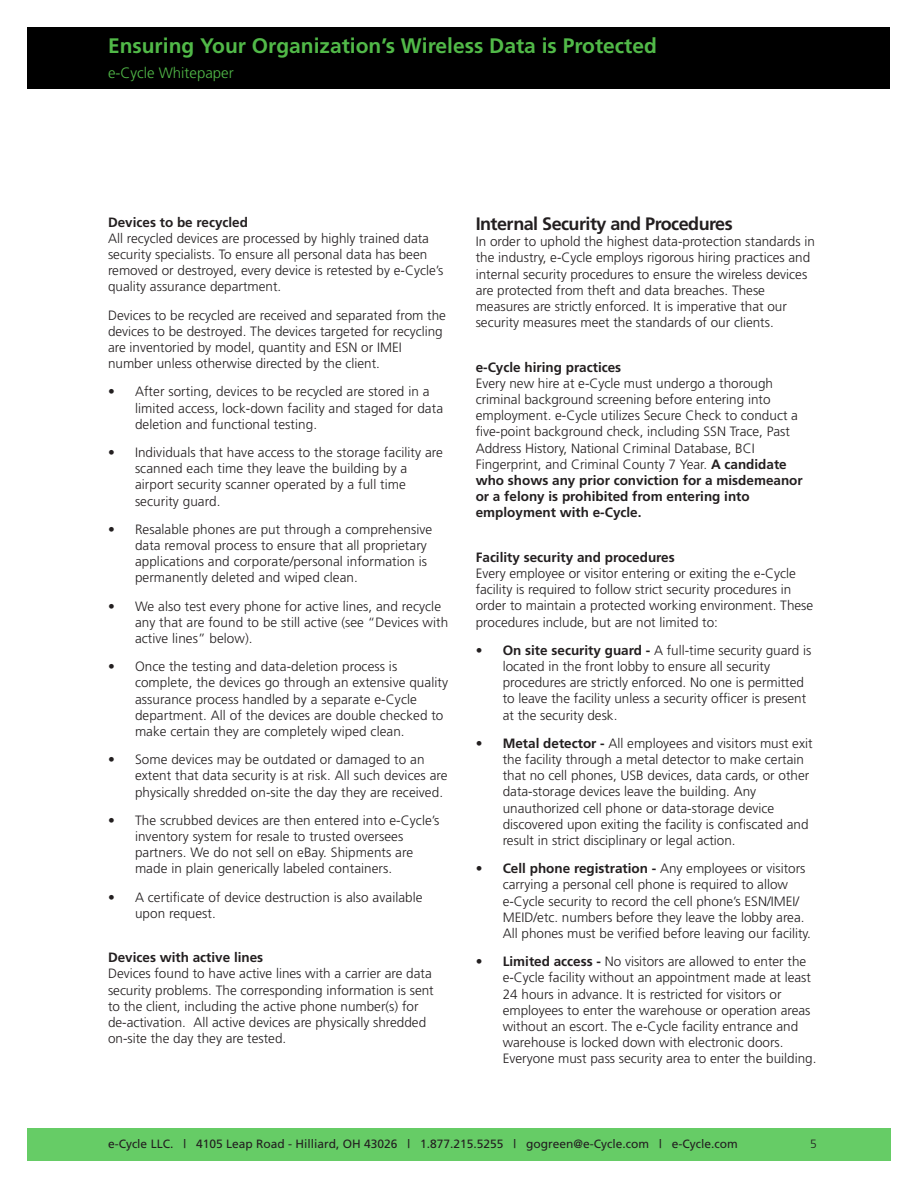
<style>
.page{position:relative;width:918px;height:1188px;background:#fff}
.page>*{position:absolute;margin:0;border:0;box-sizing:border-box;transform-origin:0 0}
.t1{font:700 21px "Frutiger";color:#51b948}
.Intro_text_1{font:700 18px "Frutiger";letter-spacing:-.03em;color:#231f20}
.t2{font:300 15px "Frutiger";color:#51b948}
.Intro_text_1-2{font:300 13.5px/16.2px "Frutiger";color:#231f20}
.t3{font:12px "Frutiger";color:#231f20}
.t4{font:300 12px "Frutiger";color:#231f20}
.s1{font-weight:700}
</style>
<div class="page">
<div style="left:27px;top:27px;width:863px;height:62px;background:#000"></div>
<div style="left:27px;top:1129px;width:864px;height:32px;background:#6c6"></div>
<h1 class="t1" style="left:108px;top:33px;width:550px">Ensuring Your Organization’s Wireless Data is Protected</h1>
<p class="t2" style="left:108px;top:65px;width:127px">e-Cycle Whitepaper</p>
<p class="Intro_text_1-2" style="left:108px;top:214px;width:337px"><span class="s1">Devices to be recycled<br></span>All recycled devices are processed by highly trained data security specialists. To ensure all personal data has been removed or destroyed, every device is retested by e-Cycle’s quality assurance department.</p>
<p class="Intro_text_1-2" style="left:108px;top:307px;width:340px">Devices to be recycled are received and separated from the devices to be destroyed. The devices targeted for recycling are inventoried by model, quantity and ESN or IMEI number unless otherwise directed by the client.</p>
<p class="Intro_text_1-2" style="left:135px;top:384px;width:310px;text-indent:-27px">• After sorting, devices to be recycled are stored in a limited access, lock-down facility and staged for data deletion and functional testing.</p>
<p class="Intro_text_1-2" style="left:135px;top:444px;width:309px;text-indent:-27px">• Individuals that have access to the storage facility are scanned each time they leave the building by a airport security scanner operated by a full time security guard.</p>
<p class="Intro_text_1-2" style="left:135px;top:521px;width:299px;text-indent:-27px">• Resalable phones are put through a comprehensive data removal process to ensure that all proprietary applications and corporate/personal information is permanently deleted and wiped clean.</p>
<p class="Intro_text_1-2" style="left:135px;top:598px;width:315px;text-indent:-27px">• We also test every phone for active lines, and recycle any that are found to be still active (see “Devices with active lines” below).</p>
<p class="Intro_text_1-2" style="left:135px;top:658px;width:315px;text-indent:-27px">• Once the testing and data-deletion process is complete, the devices go through an extensive quality assurance process handled by a separate e-Cycle department. All of the devices are double checked to make certain they are completely wiped clean.</p>
<p class="Intro_text_1-2" style="left:135px;top:751px;width:314px;text-indent:-27px">• Some devices may be outdated or damaged to an extent that data security is at risk. All such devices are physically shredded on-site the day they are received.</p>
<p class="Intro_text_1-2" style="left:135px;top:812px;width:306px;text-indent:-27px">• The scrubbed devices are then entered into e-Cycle’s inventory system for resale to trusted oversees partners. We do not sell on eBay. Shipments are made in plain generically labeled containers.</p>
<p class="Intro_text_1-2" style="left:135px;top:889px;width:289px;text-indent:-27px">• A certificate of device destruction is also available upon request.</p>
<p class="Intro_text_1-2" style="left:108px;top:949px;width:327px"><span class="s1">Devices with active lines<br></span>Devices found to have active lines with a carrier are data security problems. The corresponding information is sent to the client, including the active phone number(s) for de-activation. All active devices are physically shredded on-site the day they are tested.</p>
<p class="Intro_text_1" style="left:476px;top:213px;width:259px">Internal Security and Procedures</p>
<p class="Intro_text_1-2" style="left:476px;top:233px;width:341px">In order to uphold the highest data-protection standards in the industry, e-Cycle employs rigorous hiring practices and internal security procedures to ensure the wireless devices are protected from theft and data breaches. These measures are strictly enforced. It is imperative that our security measures meet the standards of our clients.</p>
<p class="Intro_text_1-2" style="left:476px;top:359px;width:329px"><span class="s1">e-Cycle hiring practices<br></span>Every new hire at e-Cycle must undergo a thorough criminal background screening before entering into employment. e-Cycle utilizes Secure Check to conduct a five-point background check, including SSN Trace, Past Address History, National Criminal Database, BCI Fingerprint, and Criminal County 7 Year. <span class="s1">A candidate who shows any prior conviction for a misdemeanor or a felony is prohibited from entering into employment with e-Cycle.</span></p>
<p class="Intro_text_1-2" style="left:476px;top:549px;width:339px"><span class="s1">Facility security and procedures<br></span>Every employee or visitor entering or exiting the e-Cycle facility is required to follow strict security procedures in order to maintain a protected working environment. These procedures include, but are not limited to:</p>
<p class="Intro_text_1-2" style="left:503px;top:642px;width:310px;text-indent:-27px"><span class="s1">• On site security guard -</span> A full-time security guard is located in the front lobby to ensure all security procedures are strictly enforced. No one is permitted to leave the facility unless a security officer is present at the security desk.</p>
<p class="Intro_text_1-2" style="left:503px;top:735px;width:311px;text-indent:-27px"><span class="s1">• Metal detector -</span> All employees and visitors must exit the facility through a metal detector to make certain that no cell phones, USB devices, data cards, or other data-storage devices leave the building. Any unauthorized cell phone or data-storage device discovered upon exiting the facility is confiscated and result in strict disciplinary or legal action.</p>
<p class="Intro_text_1-2" style="left:503px;top:860px;width:310px;text-indent:-27px"><span class="s1">• Cell phone registration -</span> Any employees or visitors carrying a personal cell phone is required to allow e-Cycle security to record the cell phone’s ESN/IMEI/ MEID/etc. numbers before they leave the lobby area.<br>All phones must be verified before leaving our facility.</p>
<p class="Intro_text_1-2" style="left:503px;top:953px;width:315px;text-indent:-27px"><span class="s1">• Limited access -</span> No visitors are allowed to enter the e-Cycle facility without an appointment made at least 24 hours in advance. It is restricted for visitors or employees to enter the warehouse or operation areas without an escort. The e-Cycle facility entrance and warehouse is locked down with electronic doors.<br>Everyone must pass security area to enter the building.</p>
<p class="t3" style="left:108px;top:1137px;width:631px">e-Cycle LLC. | 4105 Leap Road - Hilliard, OH 43026 | 1.877.215.5255 | gogreen@e-Cycle.com | e-Cycle.com</p>
<p class="t4" style="left:810px;top:1138px;width:8px">5</p>
</div>
